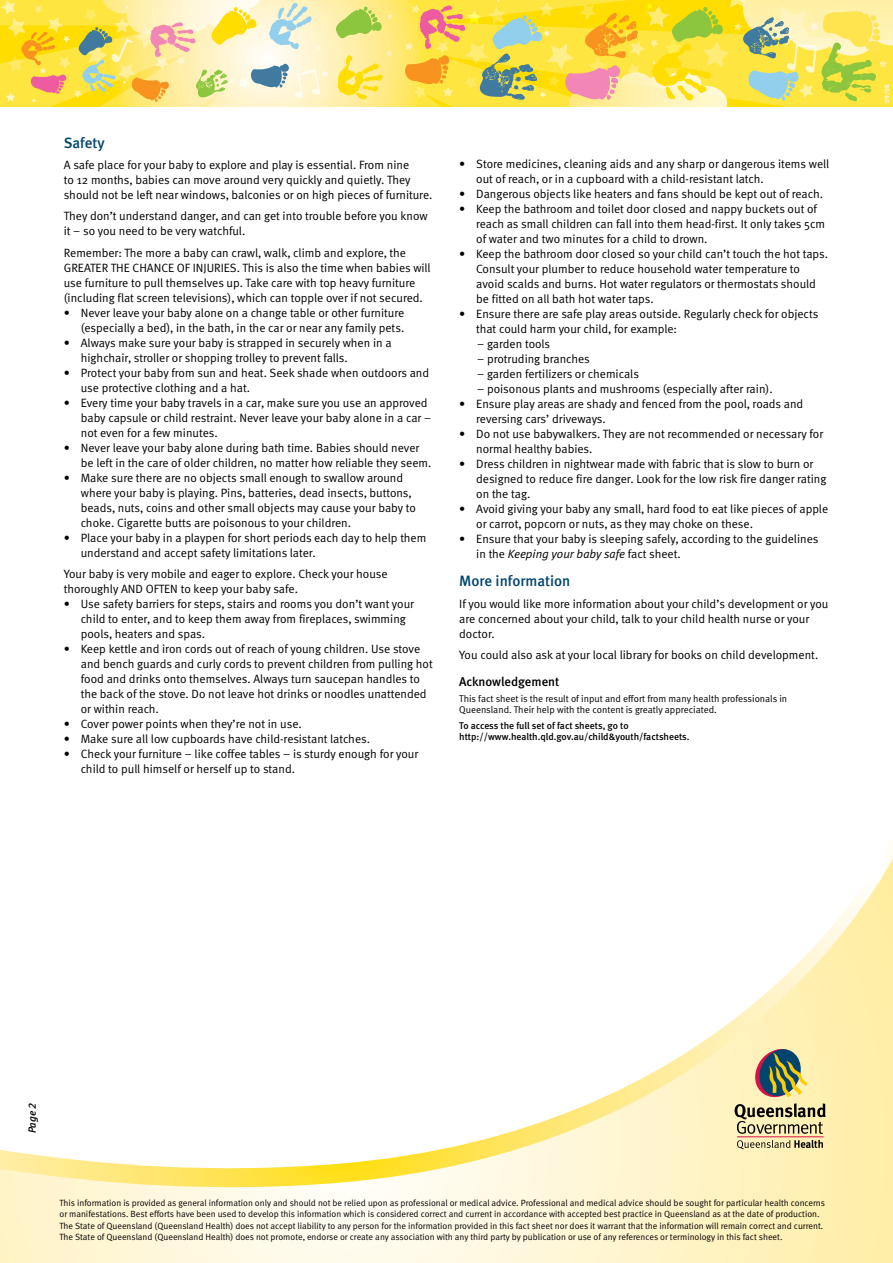
<style>
.page{position:relative;width:893px;height:1263px;background:#fff}
.page>*{position:absolute;margin:0;border:0;box-sizing:border-box;transform-origin:0 0}
.t1{font:15px "Meta Medium CE";color:#00456e}
.t2{font:12.75px "Meta Medium CE";color:#000}
.t3{font:12px/15px "Meta Normal CE";color:#000}
.t4{font:italic 10.5px "Meta Medium CELF";color:#000}
.t5{font:9.75px/11.2px "Meta Normal CE";color:#000}
.t6{font:9.75px/11.2px "Meta Medium CE";color:#000}
.t7{font:9px/11.2px "Meta Normal CE";color:#000}
.t8{font:6.75px "Meta Medium CELF";color:#fff}
.s1{font-style:italic}
</style>
<div class="page">
<svg style="left:0;top:0;width:401px;height:107px;background:#feec90"></svg>
<svg style="left:0;top:858px;width:893px;height:405px"></svg>
<svg style="left:737px;top:1140px;width:86px;height:9px"></svg>
<hr style="left:737px;top:1136px;width:87px;height:1px;background:#d71249">
<svg style="left:735px;top:1045px;width:90px;height:89px;background:#c0b78d"></svg>
<svg style="left:1px;top:0;width:327px;height:106px;background:#f3e188"></svg>
<svg style="left:336px;top:7px;width:57px;height:32px;background:#cbda6c"></svg>
<svg style="left:337px;top:50px;width:55px;height:50px;background:#ffe86e"></svg>
<svg style="left:401px;top:0;width:492px;height:107px;background:#edd959"></svg>
<p class="t1" style="left:64px;top:133px;width:42px">Safety</p>
<p class="t3" style="left:64px;top:158px;width:370px">A safe place for your baby to explore and play is essential. From nine<br>to 12 months, babies can move around very quickly and quietly. They should not be left near windows, balconies or on high pieces of furniture.</p>
<p class="t3" style="left:64px;top:209px;width:366px">They don’t understand danger, and can get into trouble before you know it – so you need to be very watchful.</p>
<p class="t3" style="left:64px;top:245px;width:368px">Remember: The more a baby can crawl, walk, climb and explore, the GREATER THE CHANCE OF INJURIES. This is also the time when babies will use furniture to pull themselves up. Take care with top heavy furniture (including flat screen televisions), which can topple over if not secured.</p>
<p class="t3" style="left:64px;top:305px;width:342px;text-align:right">• Never leave your baby alone on a change table or other furniture (especially a bed), in the bath, in the car or near any family pets.</p>
<p class="t3" style="left:81px;top:335px;width:312px;text-indent:-17px">• Always make sure your baby is strapped in securely when in a highchair, stroller or shopping trolley to prevent falls.</p>
<p class="t3" style="left:81px;top:365px;width:350px;text-indent:-17px">• Protect your baby from sun and heat. Seek shade when outdoors and use protective clothing and a hat.</p>
<p class="t3" style="left:81px;top:395px;width:352px;text-indent:-17px">• Every time your baby travels in a car, make sure you use an approved baby capsule or child restraint. Never leave your baby alone in a car – not even for a few minutes.</p>
<p class="t3" style="left:81px;top:440px;width:352px;text-indent:-17px">• Never leave your baby alone during bath time. Babies should never be left in the care of older children, no matter how reliable they seem.</p>
<p class="t3" style="left:81px;top:470px;width:337px;text-indent:-17px">• Make sure there are no objects small enough to swallow around where your baby is playing. Pins, batteries, dead insects, buttons, beads, nuts, coins and other small objects may cause your baby to choke. Cigarette butts are poisonous to your children.</p>
<p class="t3" style="left:81px;top:530px;width:347px;text-indent:-17px">• Place your baby in a playpen for short periods each day to help them understand and accept safety limitations later.</p>
<p class="t3" style="left:64px;top:567px;width:325px">Your baby is very mobile and eager to explore. Check your house thoroughly AND OFTEN to keep your baby safe.</p>
<p class="t3" style="left:81px;top:597px;width:335px;text-indent:-17px">• Use safety barriers for steps, stairs and rooms you don’t want your child to enter, and to keep them away from fireplaces, swimming pools, heaters and spas.</p>
<p class="t3" style="left:81px;top:642px;width:354px;text-indent:-17px">• Keep kettle and iron cords out of reach of young children. Use stove and bench guards and curly cords to prevent children from pulling hot food and drinks onto themselves. Always turn saucepan handles to the back of the stove. Do not leave hot drinks or noodles unattended or within reach.</p>
<p class="t3" style="left:64px;top:717px;width:239px">• Cover power points when they’re not in use.</p>
<p class="t3" style="left:64px;top:732px;width:308px">• Make sure all low cupboards have child-resistant latches.</p>
<p class="t3" style="left:81px;top:747px;width:339px;text-indent:-17px">• Check your furniture – like coffee tables – is sturdy enough for your child to pull himself or herself up to stand.</p>
<p class="t3" style="left:476px;top:156px;width:355px;text-indent:-17px">• Store medicines, cleaning aids and any sharp or dangerous items well out of reach, or in a cupboard with a child-resistant latch.</p>
<p class="t3" style="left:459px;top:186px;width:365px">• Dangerous objects like heaters and fans should be kept out of reach.</p>
<p class="t3" style="left:476px;top:201px;width:350px;text-indent:-17px">• Keep the bathroom and toilet door closed and nappy buckets out of reach as small children can fall into them head-first. It only takes 5cm of water and two minutes for a child to drown.</p>
<p class="t3" style="left:476px;top:246px;width:353px;text-indent:-17px">• Keep the bathroom door closed so your child can’t touch the hot taps.<br>Consult your plumber to reduce household water temperature to avoid scalds and burns. Hot water regulators or thermostats should be fitted on all bath hot water taps.</p>
<p class="t3" style="left:476px;top:306px;width:344px;text-indent:-17px">• Ensure there are safe play areas outside. Regularly check for objects that could harm your child, for example:</p>
<p class="t3" style="left:477px;top:336px;width:75px">– garden tools</p>
<p class="t3" style="left:477px;top:351px;width:114px">– protruding branches</p>
<p class="t3" style="left:477px;top:366px;width:163px">– garden fertilizers or chemicals</p>
<p class="t3" style="left:477px;top:381px;width:297px">– poisonous plants and mushrooms (especially after rain).</p>
<p class="t3" style="left:476px;top:396px;width:329px;text-indent:-17px">• Ensure play areas are shady and fenced from the pool, roads and reversing cars’ driveways.</p>
<p class="t3" style="left:476px;top:426px;width:348px;text-indent:-17px">• Do not use babywalkers. They are not recommended or necessary for normal healthy babies.</p>
<p class="t3" style="left:476px;top:456px;width:352px;text-indent:-17px">• Dress children in nightwear made with fabric that is slow to burn or designed to reduce fire danger. Look for the low risk fire danger rating on the tag.</p>
<p class="t3" style="left:476px;top:501px;width:353px;text-indent:-17px">• Avoid giving your baby any small, hard food to eat like pieces of apple or carrot, popcorn or nuts, as they may choke on these.</p>
<p class="t3" style="left:476px;top:531px;width:344px;text-indent:-17px">• Ensure that your baby is sleeping safely, according to the guidelines in the <span class="s1">Keeping your baby safe</span> fact sheet.</p>
<p class="t1" style="left:459px;top:572px;width:113px">More information</p>
<p class="t3" style="left:459px;top:596px;width:371px">If you would like more information about your child’s development or you are concerned about your child, talk to your child health nurse or your doctor.</p>
<p class="t3" style="left:459px;top:648px;width:361px">You could also ask at your local library for books on child development.</p>
<p class="t2" style="left:459px;top:674px;width:102px">Acknowledgement</p>
<p class="t5" style="left:459px;top:693px;width:330px">This fact sheet is the result of input and effort from many health professionals in<br>Queensland. Their help with the content is greatly appreciated.</p>
<p class="t6" style="left:459px;top:719px;width:232px">To access the full set of fact sheets, go to http://www.health.qld.gov.au/child&amp;youth/factsheets.</p>
<p class="t8" style="left:883px;top:103px;width:20px;rotate:-90deg">09/08</p>
<p class="t4" style="left:26px;top:1133px;width:32px;rotate:-90deg">Page 2</p>
<p class="t7" style="left:60px;top:1197px;width:767px">This information is provided as general information only and should not be relied upon as professional or medical advice. Professional and medical advice should be sought for particular health concerns or manifestations. Best efforts have been used to develop this information which is considered correct and current in accordance with accepted best practice in Queensland as at the date of production.<br>The State of Queensland (Queensland Health) does not accept liability to any person for the information provided in this fact sheet nor does it warrant that the information will remain correct and current.<br>The State of Queensland (Queensland Health) does not promote, endorse or create any association with any third party by publication or use of any references or terminology in this fact sheet.</p>
</div>
